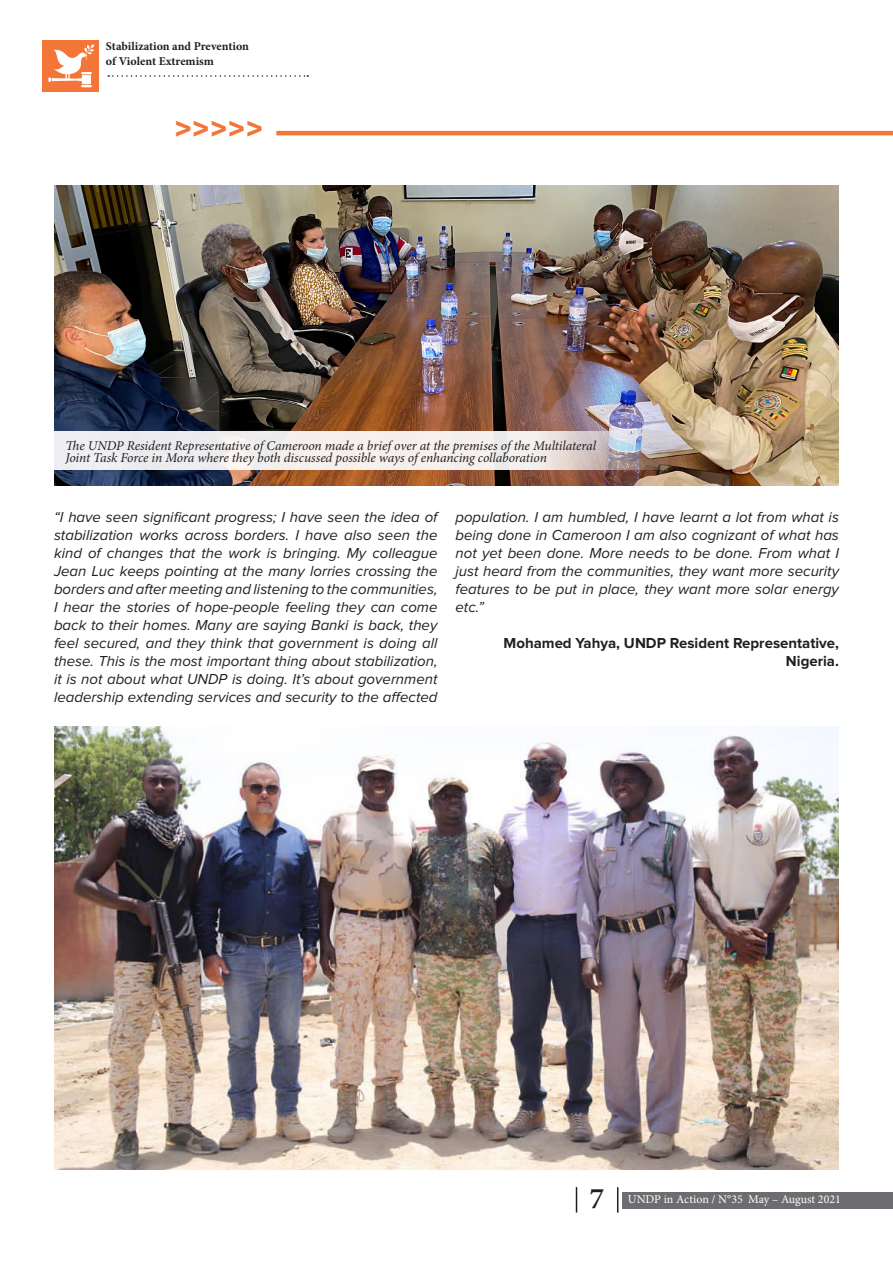
<style>
.page{position:relative;width:893px;height:1263px;background:#fff}
.page>*{position:absolute;margin:0;border:0;box-sizing:border-box;transform-origin:0 0}
.t1{font:800 30px "Metropolis";color:#f37537}
.t2{font:600 30px "Minion Pro";color:#231f20}
.t3{font:italic 15px/18px "Proxima Nova";color:#231f20;text-align:justify}
.t4{font:700 15px/18px "Proxima Nova";color:#231f20;text-align:right}
.t5{font:italic 13.5px/12px "Minion Pro";letter-spacing:-.01em;color:#231f20}
.t6{font:700 12px "Minion Pro";letter-spacing:-.005em;color:#231f20}
.t7{font:12px "Minion Pro";color:#fff}
</style>
<div class="page">
<img style="left:54px;top:185px;width:785px;height:300px">
<div style="left:622px;top:1191px;width:271px;height:17px;background:#6c6d70"></div>
<svg style="left:576px;top:1187px;width:1px;height:25px"></svg>
<svg style="left:617px;top:1187px;width:1px;height:26px"></svg>
<svg style="left:54px;top:431px;width:614px;height:39px"></svg>
<div style="left:43px;top:40px;width:56px;height:52px;background:#f37537"></div>
<svg style="left:48px;top:44px;width:46px;height:43px"></svg>
<svg style="left:108px;top:75px;width:200px;height:2px"></svg>
<hr style="left:276px;top:131px;width:617px;height:4px;background:#f37537">
<img style="left:54px;top:726px;width:785px;height:443px">
<p class="t6" style="left:106px;top:38px;width:145px">Stabilization and Prevention</p>
<p class="t6" style="left:106px;top:52px;width:109px">of Violent Extremism</p>
<p class="t1" style="left:174px;top:110px;width:91px">&gt;&gt;&gt;&gt;&gt;</p>
<p class="t5" style="left:65px;top:440px;width:532px">The UNDP Resident Representative of Cameroon made a brief over at the premises of the Multilateral<br>Joint Task Force in Mora where they both discussed possible ways of enhancing collaboration</p>
<p class="t3" style="left:54px;top:509px;width:385px">“I have seen significant progress; I have seen the idea of stabilization works across borders. I have also seen the kind of changes that the work is bringing. My colleague Jean Luc keeps pointing at the many lorries crossing the borders and after meeting and listening to the communities, I hear the stories of hope-people feeling they can come back to their homes. Many are saying Banki is back, they feel secured, and they think that government is doing all these. This is the most important thing about stabilization, it is not about what UNDP is doing. It’s about government leadership extending services and security to the affected</p>
<p class="t3" style="left:455px;top:509px;width:385px">population. I am humbled, I have learnt a lot from what is being done in Cameroon I am also cognizant of what has not yet been done. More needs to be done. From what I just heard from the communities, they want more security features to be put in place, they want more solar energy etc.”</p>
<p class="t4" style="left:504px;top:634px;width:337px">Mohamed Yahya, UNDP Resident Representative,<br>Nigeria.</p>
<p class="t2" style="left:589px;top:1178px;width:16px">7</p>
<p class="t7" style="left:628px;top:1191px;width:215px">UNDP in Action / N°35 May – August 2021</p>
</div>
